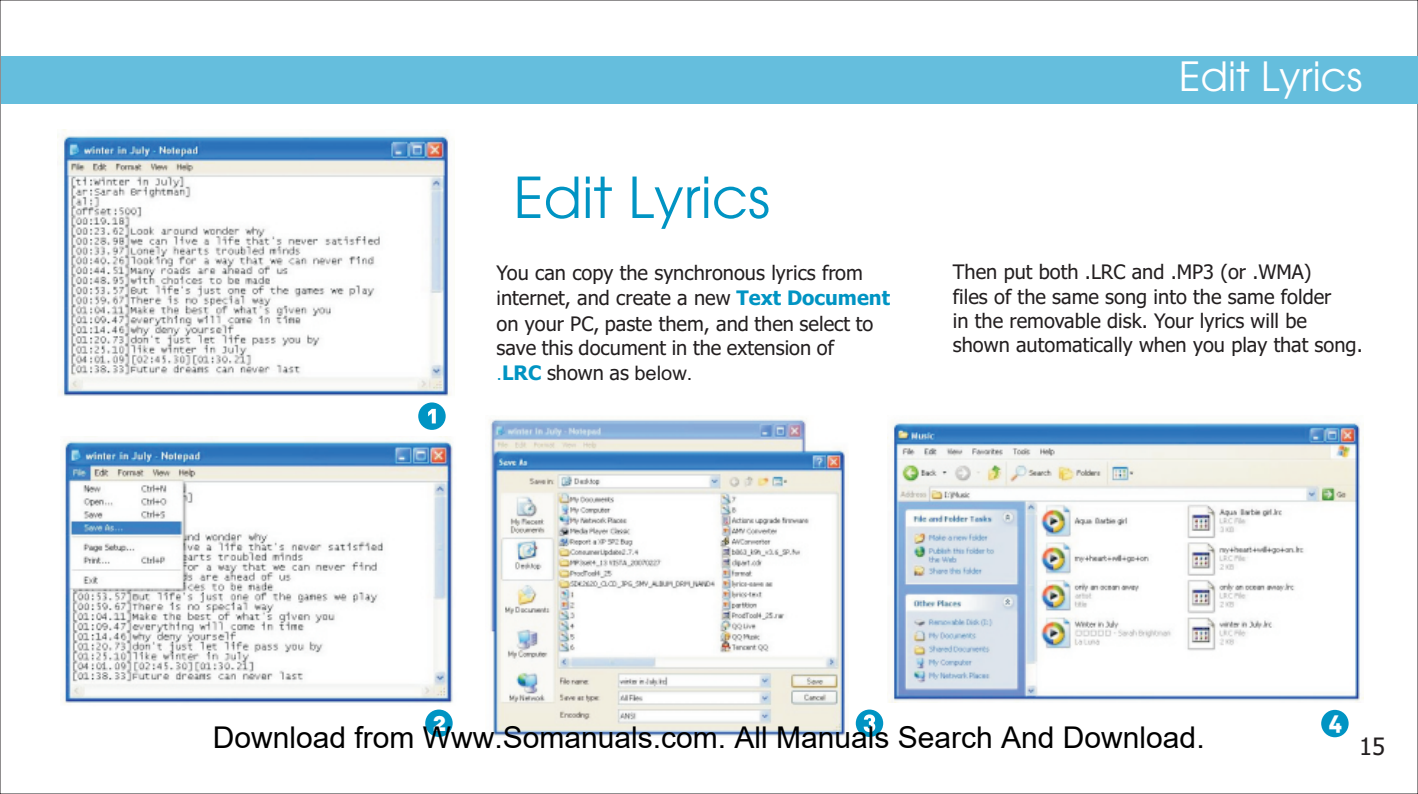
<style>
.page{position:relative;width:1418px;height:794px;background:#fff}
.page>*{position:absolute;margin:0;border:0;box-sizing:border-box;transform-origin:0 0}
.t1{font:56px "Avant Garde";color:#0094c3}
.t2{font:40px "Avant Garde";color:#fff}
.t3{font:30px "Arial";color:#000}
.t4{font:24.4px "DIN Black Alternate";color:#fff}
.t5{font:24px "Tahoma";color:#231f20}
.t6{font:22.4px "DIN Black Alternate";color:#fff}
.t7{font:20px/25.2px "Tahoma";color:#231f20}
.s1{font-family:"Arial Unicode MS"}
.s2{font-weight:700;color:#0094c3}
.s3{font-family:"Arial Unicode MS";color:#0094c3}
</style>
<div class="page">
<div style="left:1px;top:56px;width:1416px;height:48px;background:#65bedd"></div>
<div style="left:418px;top:402px;width:27px;height:28px;background:#0094c3;border-radius:50%"></div>
<svg style="left:428px;top:409px;width:8px;height:14px"></svg>
<div style="left:425px;top:709px;width:27px;height:28px;background:#0094c3;border-radius:50%"></div>
<div style="left:855px;top:709px;width:28px;height:28px;background:#0094c3;border-radius:50%"></div>
<svg style="left:863px;top:714px;width:12px;height:18px"></svg>
<div style="left:1321px;top:710px;width:27px;height:27px;background:#0094c3;border-radius:50%"></div>
<img style="left:63px;top:436px;width:390px;height:269px">
<img style="left:489px;top:418px;width:356px;height:318px">
<img style="left:58px;top:129px;width:397px;height:267px">
<img style="left:887px;top:423px;width:476px;height:280px">
<h2 class="t2" style="left:1179px;top:61px;width:184px">Edit Lyrics</h2>
<h1 class="t1" style="left:514px;top:176px;width:257px">Edit Lyrics</h1>
<p class="t7" style="left:496px;top:261px;width:395px">You can copy the synchronous lyrics from <span class="s1">i</span>nternet, and create a new <span class="s2">Text Document </span>on your PC, paste them, and then select to save this document in the extension of<br><span class="s3">.</span><span class="s2">LRC</span> shown as <span class="s1">below.</span></p>
<p class="t7" style="left:952px;top:262px;width:411px;line-height:24px">Then put both .LRC and .MP3 (or .WMA)<br>files of the same song into the same folder<br>in the removable disk. Your lyrics will be shown automatically when you play that song.</p>
<p class="t4" style="left:432px;top:711px;width:15px">2</p>
<p class="t6" style="left:1328px;top:711px;width:15px">4</p>
<h3 class="t3" style="left:213px;top:720px;width:993px">Download from Www.Somanuals.com. All Manuals Search And Download.</h3>
<p class="t5" style="left:1359px;top:736px;width:28px">15</p>
</div>
